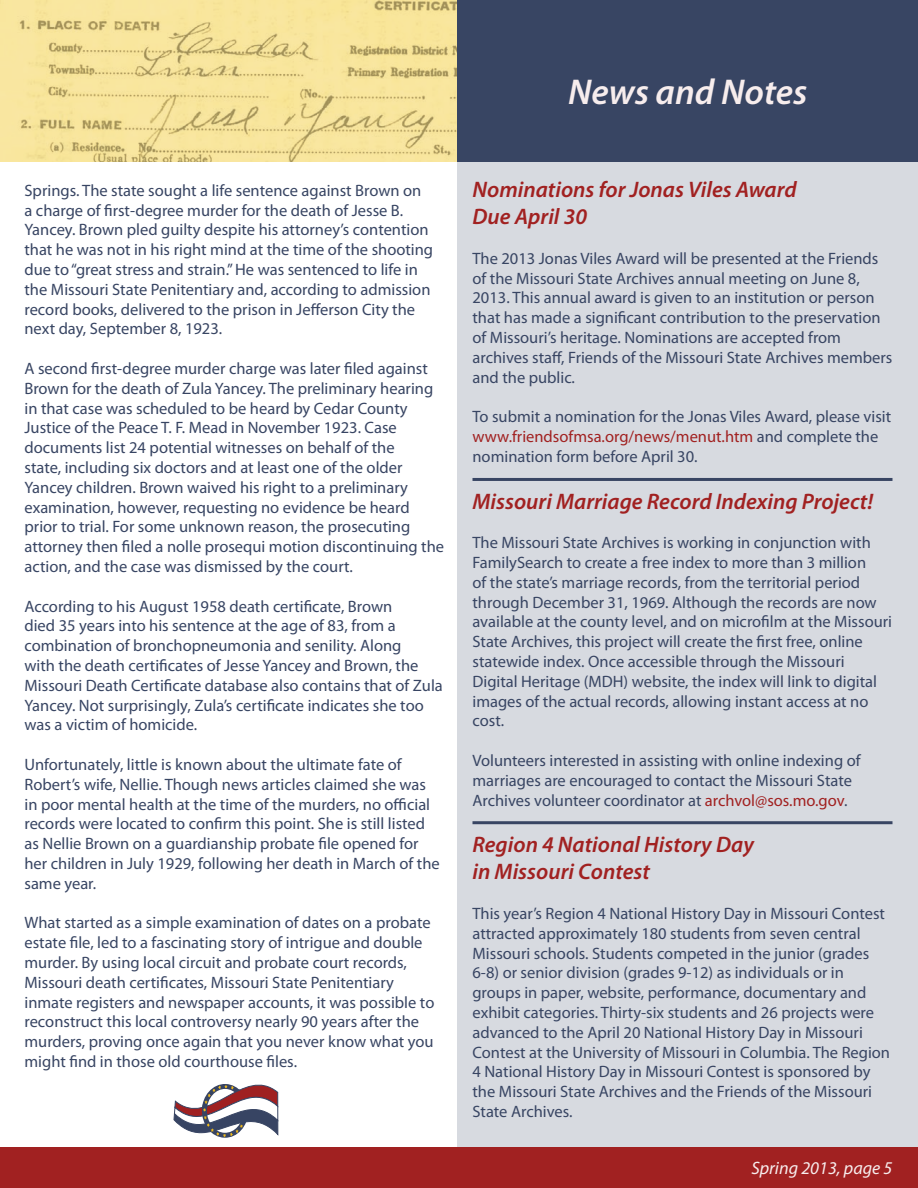
<style>
.page{position:relative;width:918px;height:1188px;background:#fff}
.page>*{position:absolute;margin:0;border:0;box-sizing:border-box;transform-origin:0 0}
.t1{font:italic 600 36px "Myriad Pro";color:#f7eded}
.t2{font:italic 600 22.5px "Myriad Pro";color:#a12121}
.t3{font:italic 18px "Myriad Pro";color:#f7eded}
.t4{font:16.5px/19.8px "Myriad Pro";color:#384563}
.s1{color:#a12121}
</style>
<div class="page">
<div style="left:458px;top:136px;width:460px;height:1024px;background:#d7dae0"></div>
<img style="left:0;top:0;width:458px;height:161px">
<div style="left:0;top:1148px;width:918px;height:40px;background:#a12121"></div>
<svg style="left:174px;top:1084px;width:104px;height:53px"></svg>
<hr style="left:472px;top:478px;width:420px;height:3px;background:#384563">
<hr style="left:472px;top:821px;width:420px;height:3px;background:#384563">
<div style="left:458px;top:0;width:460px;height:161px;background:#384563"></div>
<p class="t1" style="left:568px;top:69px;width:241px">News and Notes</p>
<p class="t4" style="left:24px;top:180px;width:410px">Springs. The state sought a life sentence against Brown on a charge of first-degree murder for the death of Jesse B.<br>Yancey. Brown pled guilty despite his attorney’s contention that he was not in his right mind at the time of the shooting due to “great stress and strain.” He was sentenced to life in the Missouri State Penitentiary and, according to admission record books, delivered to the prison in Jefferson City the next day, September 8, 1923.</p>
<p class="t4" style="left:24px;top:358px;width:421px">A second first-degree murder charge was later filed against Brown for the death of Zula Yancey. The preliminary hearing in that case was scheduled to be heard by Cedar County Justice of the Peace T. F. Mead in November 1923. Case documents list 24 potential witnesses on behalf of the<br>state, including six doctors and at least one of the older Yancey children. Brown waived his right to a preliminary examination, however, requesting no evidence be heard prior to trial. For some unknown reason, the prosecuting attorney then filed a nolle prosequi motion discontinuing the action, and the case was dismissed by the court.</p>
<p class="t4" style="left:24px;top:596px;width:420px">According to his August 1958 death certificate, Brown<br>died 35 years into his sentence at the age of 83, from a combination of bronchopneumonia and senility. Along<br>with the death certificates of Jesse Yancey and Brown, the Missouri Death Certificate database also contains that of Zula Yancey. Not surprisingly, Zula’s certificate indicates she too was a victim of homicide.</p>
<p class="t4" style="left:24px;top:754px;width:417px">Unfortunately, little is known about the ultimate fate of Robert’s wife, Nellie. Though news articles claimed she was in poor mental health at the time of the murders, no official records were located to confirm this point. She is still listed as Nellie Brown on a guardianship probate file opened for her children in July 1929, following her death in March of the same year.</p>
<p class="t4" style="left:24px;top:913px;width:411px">What started as a simple examination of dates on a probate estate file, led to a fascinating story of intrigue and double murder. By using local circuit and probate court records, Missouri death certificates, Missouri State Penitentiary inmate registers and newspaper accounts, it was possible to reconstruct this local controversy nearly 90 years after the murders, proving once again that you never know what you might find in those old courthouse files.</p>
<p class="t2" style="left:472px;top:175px;width:326px">Nominations for Jonas Viles Award</p>
<p class="t2" style="left:472px;top:202px;width:116px">Due April 30</p>
<p class="t4" style="left:472px;top:248px;width:421px">The 2013 Jonas Viles Award will be presented at the Friends of the Missouri State Archives annual meeting on June 8, 2013. This annual award is given to an institution or person that has made a significant contribution to the preservation of Missouri’s heritage. Nominations are accepted from archives staff, Friends of the Missouri State Archives members and the public.</p>
<p class="t4" style="left:472px;top:407px;width:420px">To submit a nomination for the Jonas Viles Award, please visit <span class="s1">www.friendsofmsa.org/news/menut.htm</span> and complete the nomination form before April 30.</p>
<p class="t2" style="left:472px;top:487px;width:402px">Missouri Marriage Record Indexing Project!</p>
<p class="t4" style="left:472px;top:533px;width:421px">The Missouri State Archives is working in conjunction with FamilySearch to create a free index to more than 3 million<br>of the state’s marriage records, from the territorial period through December 31, 1969. Although the records are now available at the county level, and on microfilm at the Missouri State Archives, this project will create the first free, online statewide index. Once accessible through the Missouri Digital Heritage (MDH) website, the index will link to digital images of the actual records, allowing instant access at no cost.</p>
<p class="t4" style="left:472px;top:750px;width:390px">Volunteers interested in assisting with online indexing of marriages are encouraged to contact the Missouri State<br>Archives volunteer coordinator at <span class="s1">archvol@sos.mo.gov</span>.</p>
<p class="t2" style="left:472px;top:831px;width:283px">Region 4 National History Day</p>
<p class="t2" style="left:472px;top:858px;width:179px">in Missouri Contest</p>
<p class="t4" style="left:472px;top:903px;width:419px">This year’s Region 4 National History Day in Missouri Contest attracted approximately 180 students from seven central Missouri schools. Students competed in the junior (grades 6-8) or senior division (grades 9-12) as individuals or in groups in paper, website, performance, documentary and exhibit categories. Thirty-six students and 26 projects were advanced to the April 20 National History Day in Missouri Contest at the University of Missouri in Columbia. The Region 4 National History Day in Missouri Contest is sponsored by the Missouri State Archives and the Friends of the Missouri State Archives.</p>
<p class="t3" style="left:751px;top:1157px;width:143px">Spring 2013, page 5</p>
</div>
